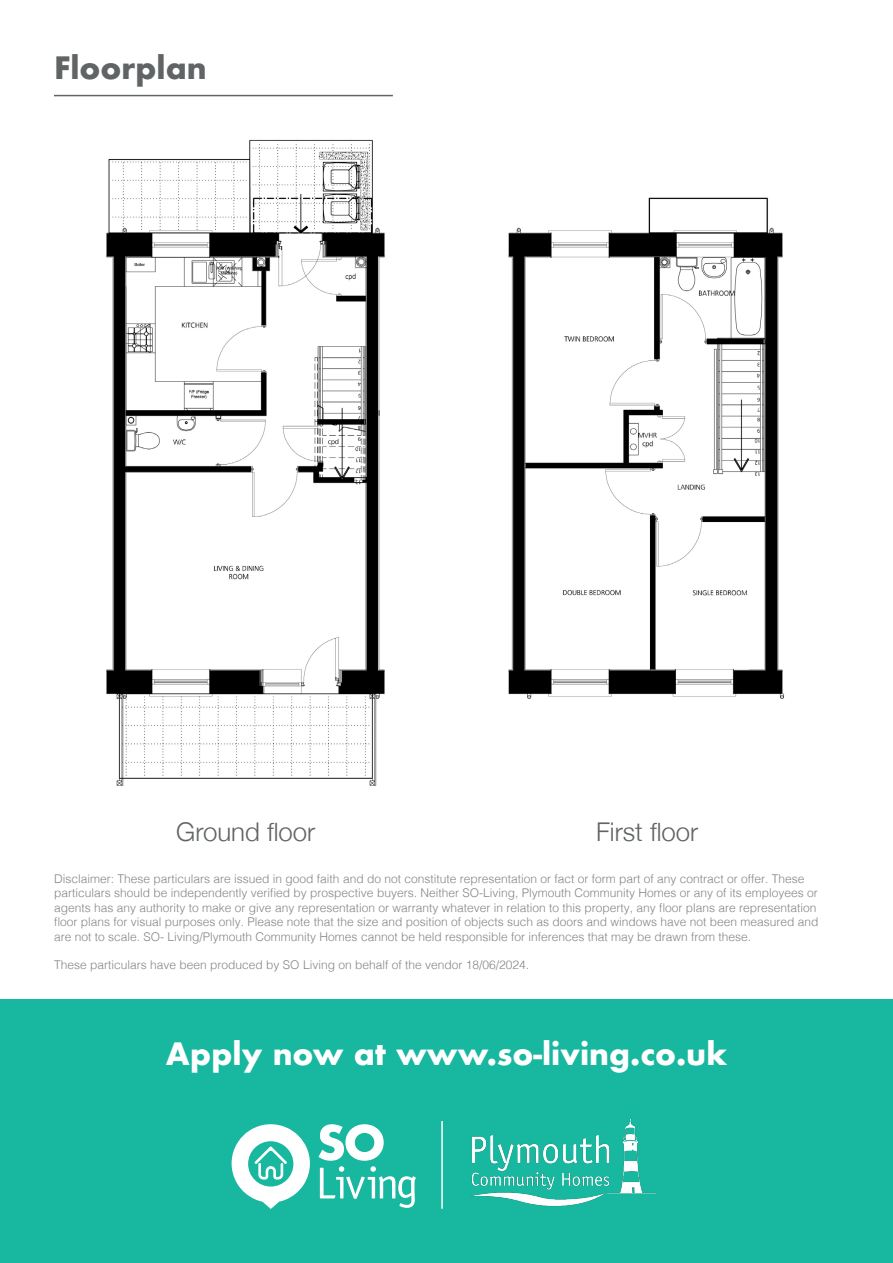
<style>
.page{position:relative;width:893px;height:1263px;background:#fff}
.page>*{position:absolute;margin:0;border:0;box-sizing:border-box;transform-origin:0 0}
.t1{font:700 30px "Futura";color:#fff}
.t2{font:700 30px "Futura";color:#606465}
.t3{font:300 25.8px "Helvetica Neue";color:#606465}
.t4{font:300 12px/14.4px "Helvetica";color:#606465}
</style>
<div class="page">
<div style="left:0;top:999px;width:893px;height:264px;background:#18b79f"></div>
<hr style="left:54px;top:95px;width:339px;height:1px;background:#606465">
<img style="left:470px;top:1118px;width:186px;height:89px">
<svg style="left:232px;top:1124px;width:78px;height:85px"></svg>
<svg style="left:318px;top:1124px;width:98px;height:84px"></svg>
<hr style="left:441px;top:1121px;width:2px;height:88px;background:#fff">
<img style="left:106px;top:139px;width:279px;height:647px">
<img style="left:508px;top:197px;width:276px;height:502px">
<p class="t2" style="left:54px;top:46px;width:154px">Floorplan</p>
<p class="t3" style="left:176px;top:811px;width:141px">Ground floor</p>
<p class="t3" style="left:596px;top:811px;width:104px">First floor</p>
<p class="t4" style="left:54px;top:871px;width:766px">Disclaimer: These particulars are issued in good faith and do not constitute representation or fact or form part of any contract or offer. These particulars should be independently verified by prospective buyers. Neither SO-Living, Plymouth Community Homes or any of its employees or agents has any authority to make or give any representation or warranty whatever in relation to this property, any floor plans are representation floor plans for visual purposes only. Please note that the size and position of objects such as doors and windows have not been measured and are not to scale. SO- Living/Plymouth Community Homes cannot be held responsible for inferences that may be drawn from these.</p>
<p class="t4" style="left:54px;top:957px;width:476px">These particulars have been produced by SO Living on behalf of the vendor 18/06/2024.</p>
<p class="t1" style="left:166px;top:1032px;width:563px">Apply now at www.so-living.co.uk</p>
</div>
